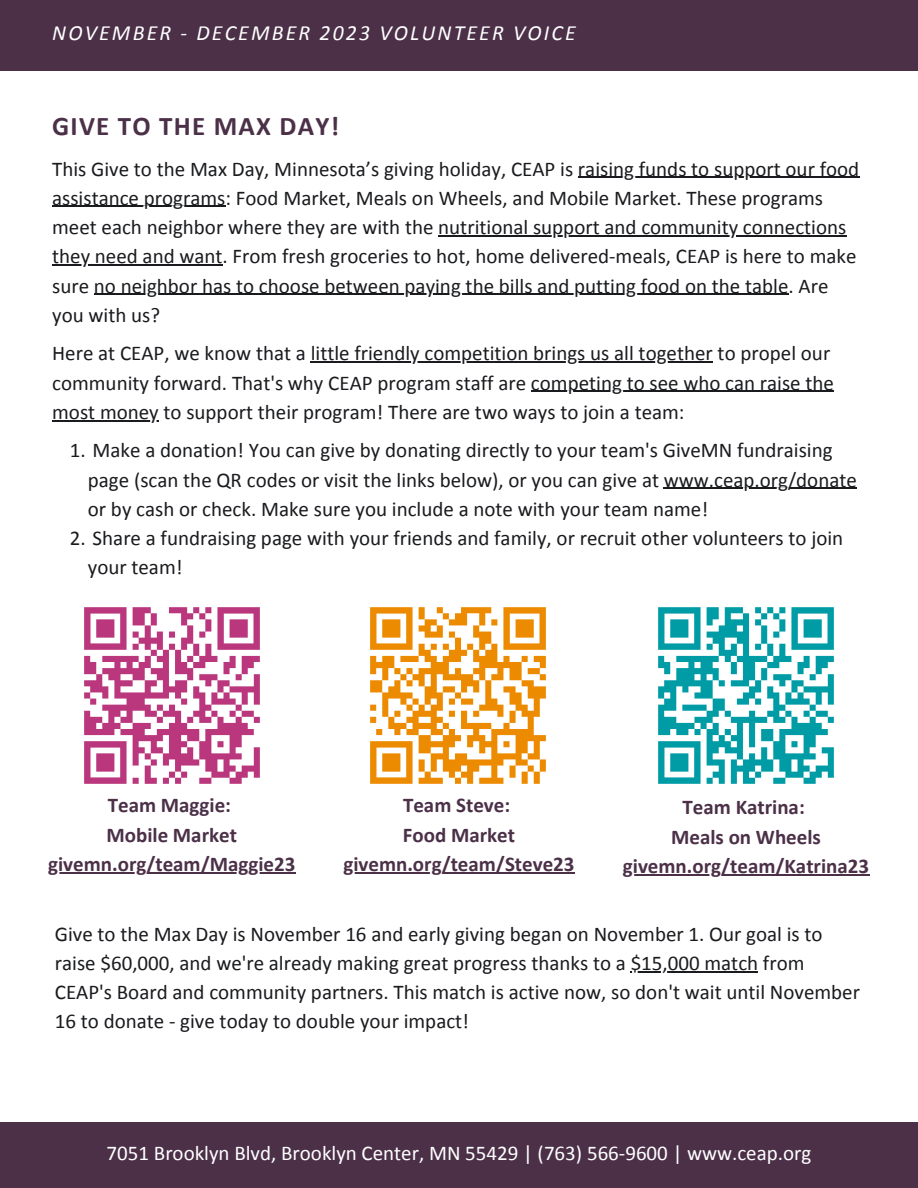
<style>
.page{position:relative;width:918px;height:1188px;background:#fff}
.page>*{position:absolute;margin:0;border:0;box-sizing:border-box;transform-origin:0 0}
.t1{font:700 27px "Calibri";letter-spacing:.045em;color:#4b3048}
.t2{font:italic 21.75px "Calibri";letter-spacing:.1em;color:#fff}
.t3{font:21px/29.2px "Calibri";color:#1a1b1e}
.t4{font:700 21px "Calibri";color:#4b3048}
.t5{font:21px "Calibri";color:#fff}
</style>
<div class="page">
<div style="left:0;top:0;width:918px;height:71px;background:#4b3048"></div>
<div style="left:0;top:1122px;width:918px;height:66px;background:#4b3048"></div>
<hr style="left:578px;top:177px;width:281px;height:1px;background:#1a1b1e">
<hr style="left:52px;top:206px;width:174px;height:1px;background:#1a1b1e">
<hr style="left:438px;top:235px;width:408px;height:1px;background:#1a1b1e">
<hr style="left:52px;top:264px;width:171px;height:2px;background:#1a1b1e">
<hr style="left:94px;top:294px;width:695px;height:1px;background:#1a1b1e">
<hr style="left:631px;top:971px;width:127px;height:1px;background:#1a1b1e">
<hr style="left:311px;top:361px;width:402px;height:2px;background:#1a1b1e">
<hr style="left:531px;top:391px;width:303px;height:1px;background:#1a1b1e">
<hr style="left:52px;top:420px;width:107px;height:1px;background:#1a1b1e">
<hr style="left:664px;top:488px;width:193px;height:1px;background:#1a1b1e">
<img style="left:84px;top:607px;width:176px;height:177px">
<hr style="left:48px;top:872px;width:247px;height:1px;background:#4b3048">
<img style="left:370px;top:607px;width:176px;height:177px">
<hr style="left:343px;top:872px;width:232px;height:1px;background:#4b3048">
<img style="left:658px;top:607px;width:176px;height:177px">
<hr style="left:623px;top:874px;width:246px;height:1px;background:#4b3048">
<p class="t2" style="left:52px;top:23px;width:525px">NOVEMBER - DECEMBER 2023 VOLUNTEER VOICE</p>
<p class="t1" style="left:52px;top:115px;width:289px">GIVE TO THE MAX DAY!</p>
<p class="t3" style="left:52px;top:156px;width:809px">This Give to the Max Day, Minnesota’s giving holiday, CEAP is raising funds to support our food assistance programs: Food Market, Meals on Wheels, and Mobile Market. These programs meet each neighbor where they are with the nutritional support and community connections they need and want. From fresh groceries to hot, home delivered-meals, CEAP is here to make sure no neighbor has to choose between paying the bills and putting food on the table. Are you with us?</p>
<p class="t3" style="left:52px;top:340px;width:783px">Here at CEAP, we know that a little friendly competition brings us all together to propel our community forward. That's why CEAP program staff are competing to see who can raise the most money to support their program! There are two ways to join a team:</p>
<p class="t3" style="left:88px;top:438px;width:771px;text-indent:-18px">1. Make a donation! You can give by donating directly to your team's GiveMN fundraising page (scan the QR codes or visit the links below), or you can give at www.ceap.org/donate or by cash or check. Make sure you include a note with your team name!</p>
<p class="t3" style="left:88px;top:525px;width:757px;text-indent:-18px">2. Share a fundraising page with your friends and family, or recruit other volunteers to join your team!</p>
<p class="t4" style="left:108px;top:797px;width:125px">Team Maggie:</p>
<p class="t4" style="left:106px;top:826px;width:132px">Mobile Market</p>
<p class="t4" style="left:48px;top:855px;width:249px">givemn.org/team/Maggie23</p>
<p class="t4" style="left:403px;top:797px;width:109px">Team Steve:</p>
<p class="t4" style="left:403px;top:826px;width:114px">Food Market</p>
<p class="t4" style="left:343px;top:855px;width:233px">givemn.org/team/Steve23</p>
<p class="t4" style="left:683px;top:799px;width:124px">Team Katrina:</p>
<p class="t4" style="left:671px;top:828px;width:151px">Meals on Wheels</p>
<p class="t4" style="left:623px;top:857px;width:248px">givemn.org/team/Katrina23</p>
<p class="t3" style="left:55px;top:921px;width:807px">Give to the Max Day is November 16 and early giving began on November 1. Our goal is to raise $60,000, and we're already making great progress thanks to a $15,000 match from CEAP's Board and community partners. This match is active now, so don't wait until November 16 to donate - give today to double your impact!</p>
<p class="t5" style="left:107px;top:1144px;width:706px">7051 Brooklyn Blvd, Brooklyn Center, MN 55429 | (763) 566-9600 | www.ceap.org</p>
</div>
